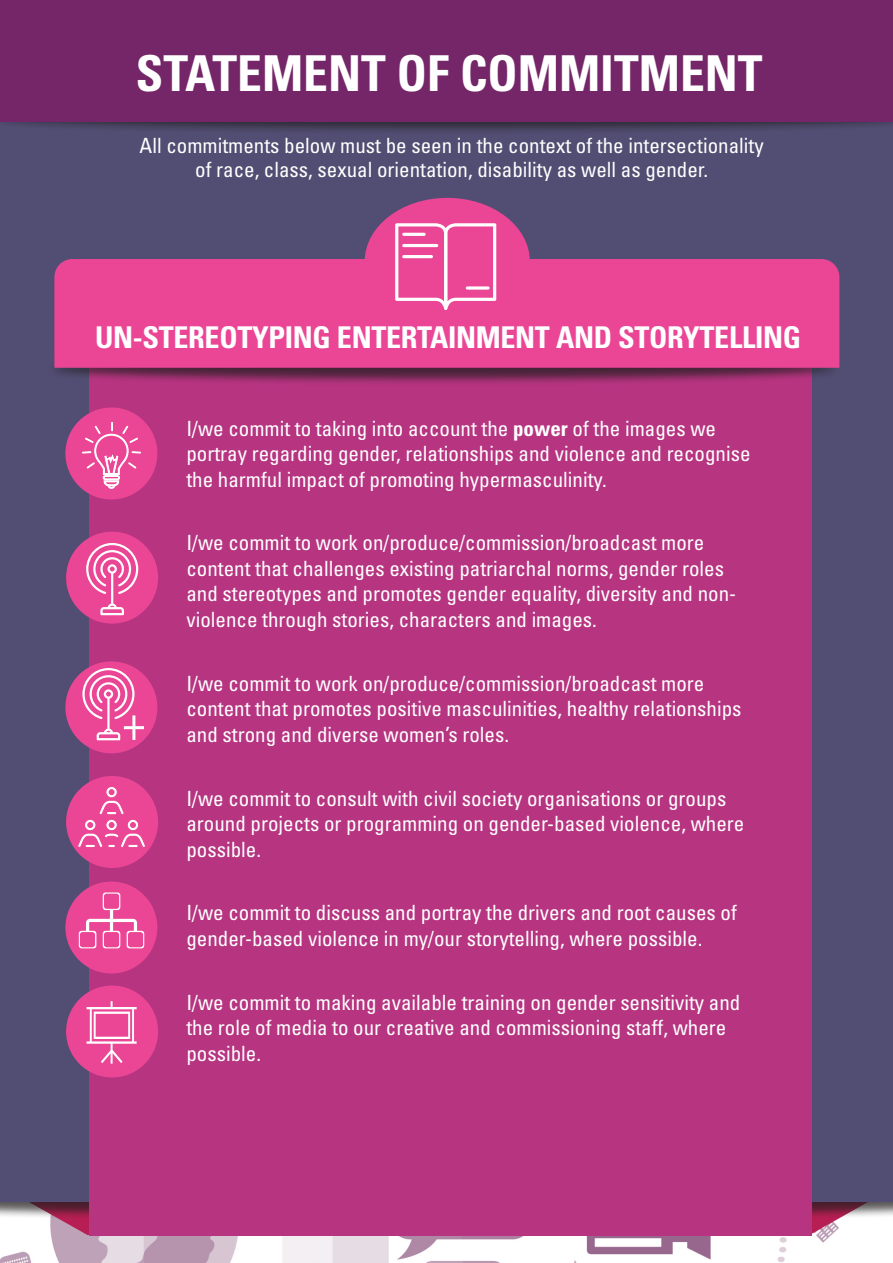
<style>
.page{position:relative;width:893px;height:1263px;background:#fff}
.page>*{position:absolute;margin:0;border:0;box-sizing:border-box;transform-origin:0 0}
.t1{font:700 condensed 49.5px "Univers LT Std";color:#fff}
.Heading_box{font:700 condensed 30px "Univers LT Std";letter-spacing:-.01em;color:#fff}
.NEW_bullet{font:condensed 21px/25.5px "Univers LT Std";color:#fff}
.s1{font-weight:700}
</style>
<div class="page">
<img style="left:0;top:1235px;width:832px;height:28px">
<svg style="left:0;top:1201px;width:893px;height:34px"></svg>
<div style="left:0;top:54px;width:893px;height:1147px;background:#524d72"></div>
<div style="left:89px;top:290px;width:722px;height:946px;background:#b73481"></div>
<div style="left:47px;top:351px;width:794px;height:35px;background:#231f20;opacity:.75"></div>
<div style="left:54px;top:259px;width:785px;height:109px;background:#eb4695"></div>
<div style="left:65px;top:407px;width:92px;height:92px;background:#eb4695;border-radius:50%"></div>
<svg style="left:82px;top:422px;width:59px;height:67px"></svg>
<div style="left:66px;top:532px;width:92px;height:92px;background:#eb4695;border-radius:50%"></div>
<svg style="left:86px;top:543px;width:52px;height:72px"></svg>
<div style="left:66px;top:776px;width:92px;height:92px;background:#eb4695;border-radius:50%"></div>
<svg style="left:76px;top:785px;width:71px;height:62px"></svg>
<div style="left:66px;top:985px;width:92px;height:92px;background:#eb4695;border-radius:50%"></div>
<svg style="left:87px;top:1001px;width:50px;height:63px"></svg>
<div style="left:65px;top:881px;width:92px;height:92px;background:#eb4695;border-radius:50%"></div>
<svg style="left:78px;top:892px;width:67px;height:57px"></svg>
<div style="left:65px;top:661px;width:92px;height:92px;background:#eb4695;border-radius:50%"></div>
<svg style="left:82px;top:668px;width:62px;height:72px"></svg>
<div style="left:365px;top:198px;width:165px;height:127px;background:#eb4695;border-radius:50%"></div>
<svg style="left:395px;top:223px;width:101px;height:87px"></svg>
<hr style="left:402px;top:233px;width:24px;height:3px;background:#fff;border-radius:2px">
<hr style="left:402px;top:244px;width:36px;height:3px;background:#fff;border-radius:2px">
<hr style="left:402px;top:255px;width:31px;height:3px;background:#fff;border-radius:2px">
<svg style="left:466px;top:286px;width:24px;height:4px"></svg>
<div style="left:0;top:101px;width:893px;height:35px;background:#231f20;opacity:.75"></div>
<div style="left:0;top:0;width:893px;height:121px;background:#742668"></div>
<h1 class="t1" style="left:136px;top:43px;width:628px">STATEMENT OF COMMITMENT</h1>
<p class="NEW_bullet" style="left:140px;top:134px;width:626px;line-height:24px;text-align:center">All commitments below must be seen in the context of the intersectionality of race, class, sexual orientation, disability as well as gender.</p>
<p class="Heading_box" style="left:95px;top:319px;width:708px">UN-STEREOTYPING ENTERTAINMENT AND STORYTELLING</p>
<p class="NEW_bullet" style="left:186px;top:415px;width:566px">I/we commit to taking into account the <span class="s1">power</span> of the images we portray regarding gender, relationships and violence and recognise the harmful impact of promoting hypermasculinity.</p>
<p class="NEW_bullet" style="left:186px;top:530px;width:551px">I/we commit to work on/produce/commission/broadcast more content that challenges existing patriarchal norms, gender roles and stereotypes and promotes gender equality, diversity and non&shy;violence through stories, characters and images.</p>
<p class="NEW_bullet" style="left:186px;top:670px;width:557px">I/we commit to work on/produce/commission/broadcast more content that promotes positive masculinities, healthy relationships and strong and diverse women’s roles.</p>
<p class="NEW_bullet" style="left:186px;top:785px;width:559px">I/we commit to consult with civil society organisations or groups around projects or programming on gender-based violence, where possible.</p>
<p class="NEW_bullet" style="left:186px;top:900px;width:552px">I/we commit to discuss and portray the drivers and root causes of gender-based violence in my/our storytelling, where possible.</p>
<p class="NEW_bullet" style="left:186px;top:989px;width:556px">I/we commit to making available training on gender sensitivity and the role of media to our creative and commissioning staff, where possible.</p>
</div>
